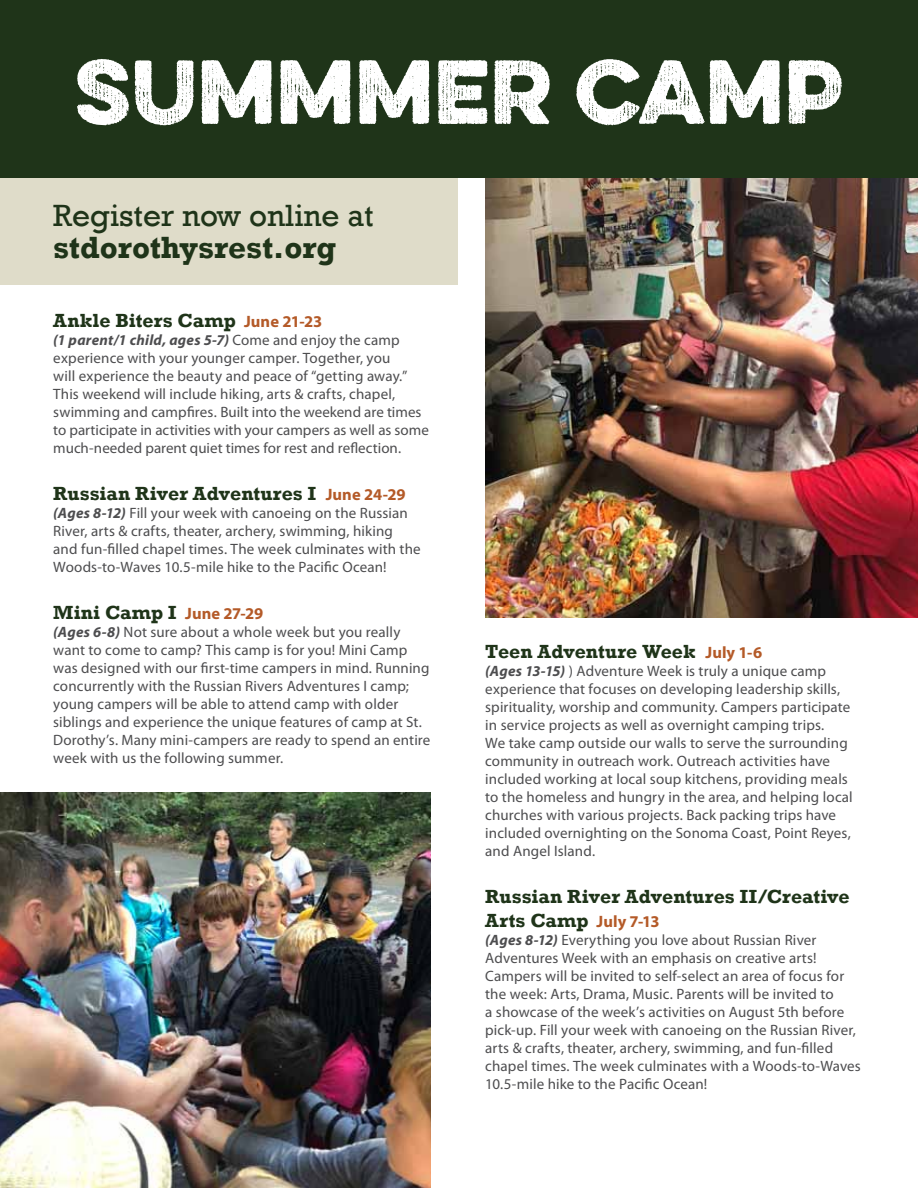
<style>
.page{position:relative;width:918px;height:1188px;background:#fff}
.page>*{position:absolute;margin:0;border:0;box-sizing:border-box;transform-origin:0 0}
.t1{font:700 81px "Eveleth";color:#fff}
.t2{font:31.5px "Rockwell";color:#1f3419}
.t3{font:700 31.5px "Rockwell";color:#1f3419}
.t4{font:700 19.5px/23.4px "Rockwell";letter-spacing:.005em;color:#1f3419}
.t5{font:15px/18px "Myriad Pro";letter-spacing:.01em;color:#4d4d4f}
.s1{font-family:"Myriad Pro";font-size:16.5px;color:#b45a28}
.s2{font-weight:700;font-style:italic}
</style>
<div class="page">
<div style="left:0;top:178px;width:458px;height:107px;background:#dfdcc9"></div>
<img style="left:485px;top:178px;width:433px;height:440px">
<div style="left:0;top:0;width:917px;height:178px;background:#1f3419"></div>
<img style="left:0;top:793px;width:430px;height:395px">
<h1 class="t1" style="left:75px;top:30px;width:764px">SUMMMER CAMP</h1>
<h2 class="t2" style="left:53px;top:198px;width:322px">Register now online at</h2>
<h2 class="t3" style="left:53px;top:228px;width:284px">stdorothysrest.org</h2>
<h3 class="t4" style="left:53px;top:309px;width:270px">Ankle Biters Camp <span class="s1">June 21-23</span></h3>
<p class="t5" style="left:53px;top:331px;width:377px"><span class="s2">(1 parent/1 child, ages 5-7)</span> Come and enjoy the camp experience with your younger camper. Together, you<br>will experience the beauty and peace of “getting away.” This weekend will include hiking, arts &amp; crafts, chapel, swimming and campfires. Built into the weekend are times to participate in activities with your campers as well as some much-needed parent quiet times for rest and reflection.</p>
<h3 class="t4" style="left:53px;top:482px;width:354px">Russian River Adventures I <span class="s1">June 24-29</span></h3>
<p class="t5" style="left:53px;top:504px;width:369px"><span class="s2">(Ages 8-12)</span> Fill your week with canoeing on the Russian River, arts &amp; crafts, theater, archery, swimming, hiking and fun-filled chapel times. The week culminates with the Woods-to-Waves 10.5-mile hike to the Pacific Ocean!</p>
<h3 class="t4" style="left:53px;top:600px;width:212px">Mini Camp I <span class="s1">June 27-29</span></h3>
<p class="t5" style="left:53px;top:623px;width:379px"><span class="s2">(Ages 6-8)</span> Not sure about a whole week but you really want to come to camp? This camp is for you! Mini Camp was designed with our first-time campers in mind. Running concurrently with the Russian Rivers Adventures I camp; young campers will be able to attend camp with older siblings and experience the unique features of camp at St.<br>Dorothy’s. Many mini-campers are ready to spend an entire week with us the following summer.</p>
<h3 class="t4" style="left:485px;top:640px;width:278px">Teen Adventure Week <span class="s1">July 1-6</span></h3>
<p class="t5" style="left:485px;top:663px;width:369px"><span class="s2">(Ages 13-15)</span> ) Adventure Week is truly a unique camp experience that focuses on developing leadership skills, spirituality, worship and community. Campers participate in service projects as well as overnight camping trips.<br>We take camp outside our walls to serve the surrounding community in outreach work. Outreach activities have included working at local soup kitchens, providing meals to the homeless and hungry in the area, and helping local churches with various projects. Back packing trips have included overnighting on the Sonoma Coast, Point Reyes, and Angel Island.</p>
<h3 class="t4" style="left:485px;top:885px;width:366px">Russian River Adventures II/Creative<br>Arts Camp <span class="s1">July 7-13</span></h3>
<p class="t5" style="left:485px;top:931px;width:377px"><span class="s2">(Ages 8-12)</span> Everything you love about Russian River Adventures Week with an emphasis on creative arts!<br>Campers will be invited to self-select an area of focus for the week: Arts, Drama, Music. Parents will be invited to<br>a showcase of the week’s activities on August 5th before pick-up. Fill your week with canoeing on the Russian River, arts &amp; crafts, theater, archery, swimming, and fun-filled chapel times. The week culminates with a Woods-to-Waves 10.5-mile hike to the Pacific Ocean!</p>
</div>
